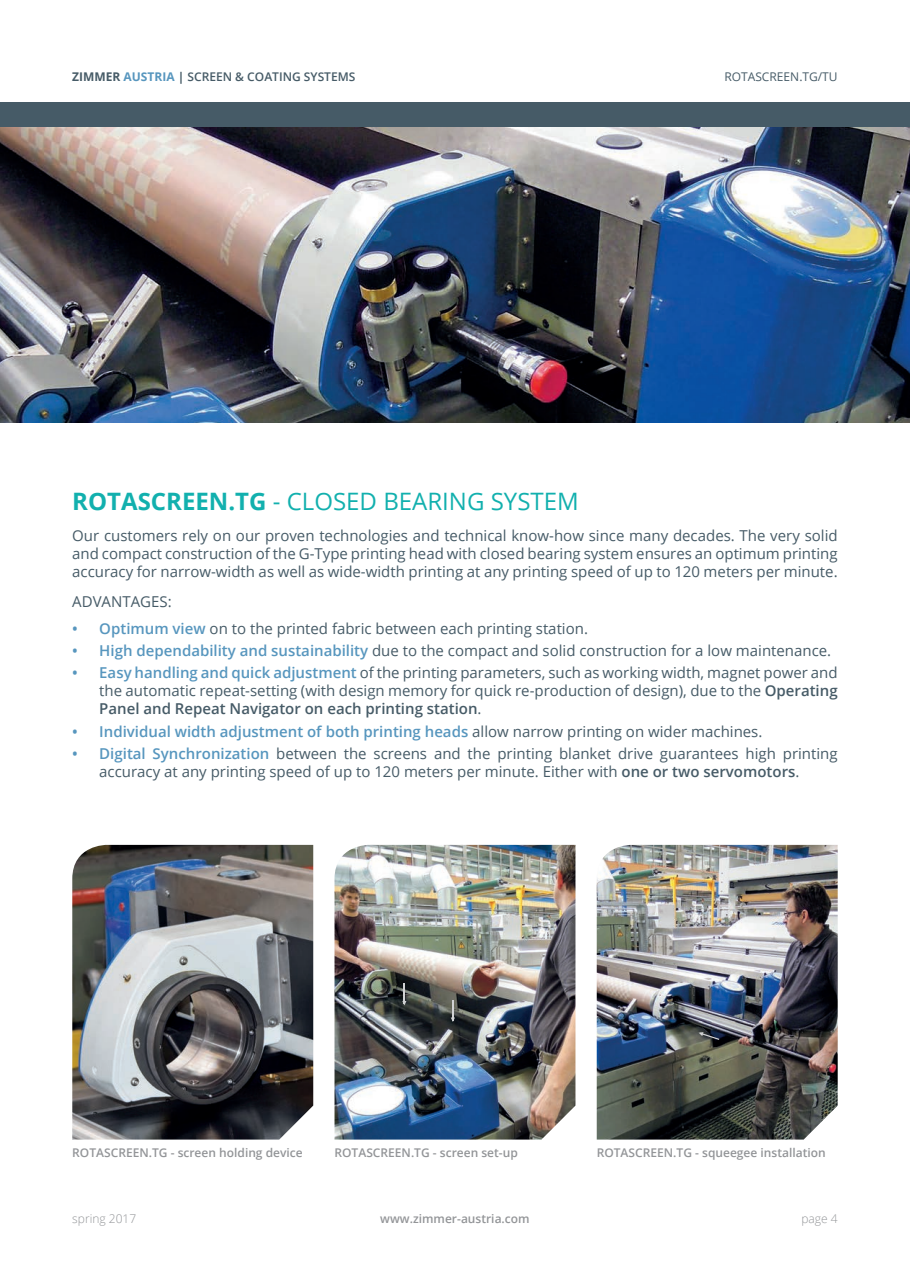
<style>
.page{position:relative;width:910px;height:1280px;background:#fff}
.page>*{position:absolute;margin:0;border:0;box-sizing:border-box;transform-origin:0 0}
.t1{font:24px "Open Sans";color:#12b0ae}
.t2{font:15px/18px "Open Sans";color:#465b67;text-align:justify}
.t3{font:600 15px "Open Sans";color:#5796be}
.t4{font:600 12px "Open Sans";color:#939598}
.t5{font:600 12px "Open Sans";color:#465b67}
.t6{font:12px "Open Sans";color:#465b67}
.t7{font:300 12px "Open Sans";color:#939598}
.s1{font-weight:700}
.s2{font-weight:700;color:#5796be}
.s3{font-weight:600;color:#5796be}
.s4{font-weight:600}
.s5{font-weight:400;color:#465b67}
</style>
<div class="page">
<div style="left:0;top:102px;width:910px;height:26px;background:#465b67"></div>
<img style="left:72px;top:845px;width:241px;height:294px">
<img style="left:597px;top:845px;width:241px;height:294px">
<img style="left:334px;top:845px;width:241px;height:294px">
<img style="left:0;top:128px;width:910px;height:294px">
<svg style="left:451px;top:1000px;width:4px;height:22px"></svg>
<svg style="left:402px;top:984px;width:4px;height:21px"></svg>
<svg style="left:699px;top:1032px;width:20px;height:8px"></svg>
<p class="t5" style="left:72px;top:69px;width:285px"><span class="s1">ZIMMER</span> <span class="s2">AUSTRIA</span> <span class="s1">|</span> SCREEN &amp; COATING SYSTEMS</p>
<p class="t6" style="left:724px;top:69px;width:115px">ROTASCREEN.TG/TU</p>
<h1 class="t1" style="left:72px;top:485px;width:508px"><span class="s1">ROTASCREEN.TG</span> - CLOSED BEARING SYSTEM</h1>
<p class="t2" style="left:72px;top:526px;width:767px">Our customers rely on our proven technologies and technical know-how since many decades. The very solid and compact construction of the G-Type printing head with closed bearing system ensures an optimum printing accuracy for narrow-width as well as wide-width printing at any printing speed of up to 120 meters per minute.</p>
<p class="t2" style="left:72px;top:592px;width:101px">ADVANTAGES:</p>
<p class="t2" style="left:72px;top:619px;width:517px"><span class="s3">• Optimum view</span> on to the printed fabric between each printing station.</p>
<p class="t2" style="left:72px;top:641px;width:760px"><span class="s3">• High dependability and sustainability</span> due to the compact and solid construction for a low maintenance.</p>
<p class="t2" style="left:99px;top:663px;width:740px;text-indent:-27px"><span class="s3">• Easy handling and quick adjustment</span> of the printing parameters, such as working width, magnet power and the automatic repeat-setting (with design memory for quick re-production of design), due to the <span class="s4">Operating Panel and Repeat Navigator on each printing station</span>.</p>
<p class="t3" style="left:72px;top:721px;width:692px">• Individual width adjustment of both printing heads <span class="s5">allow narrow printing on wider machines.</span></p>
<p class="t2" style="left:99px;top:744px;width:740px;text-indent:-27px"><span class="s3">• Digital Synchronization</span> between the screens and the printing blanket drive guarantees high printing accuracy at any printing speed of up to 120 meters per minute. Either with <span class="s4">one or two servomotors</span>.</p>
<p class="t4" style="left:72px;top:1144px;width:232px">ROTASCREEN.TG - screen holding device</p>
<p class="t4" style="left:334px;top:1144px;width:185px">ROTASCREEN.TG - screen set-up</p>
<p class="t4" style="left:597px;top:1144px;width:230px">ROTASCREEN.TG - squeegee installation</p>
<p class="t7" style="left:72px;top:1210px;width:65px">spring 2017</p>
<p class="t4" style="left:380px;top:1210px;width:151px">www.zimmer-austria.com</p>
<p class="t7" style="left:801px;top:1210px;width:38px">page 4</p>
</div>
